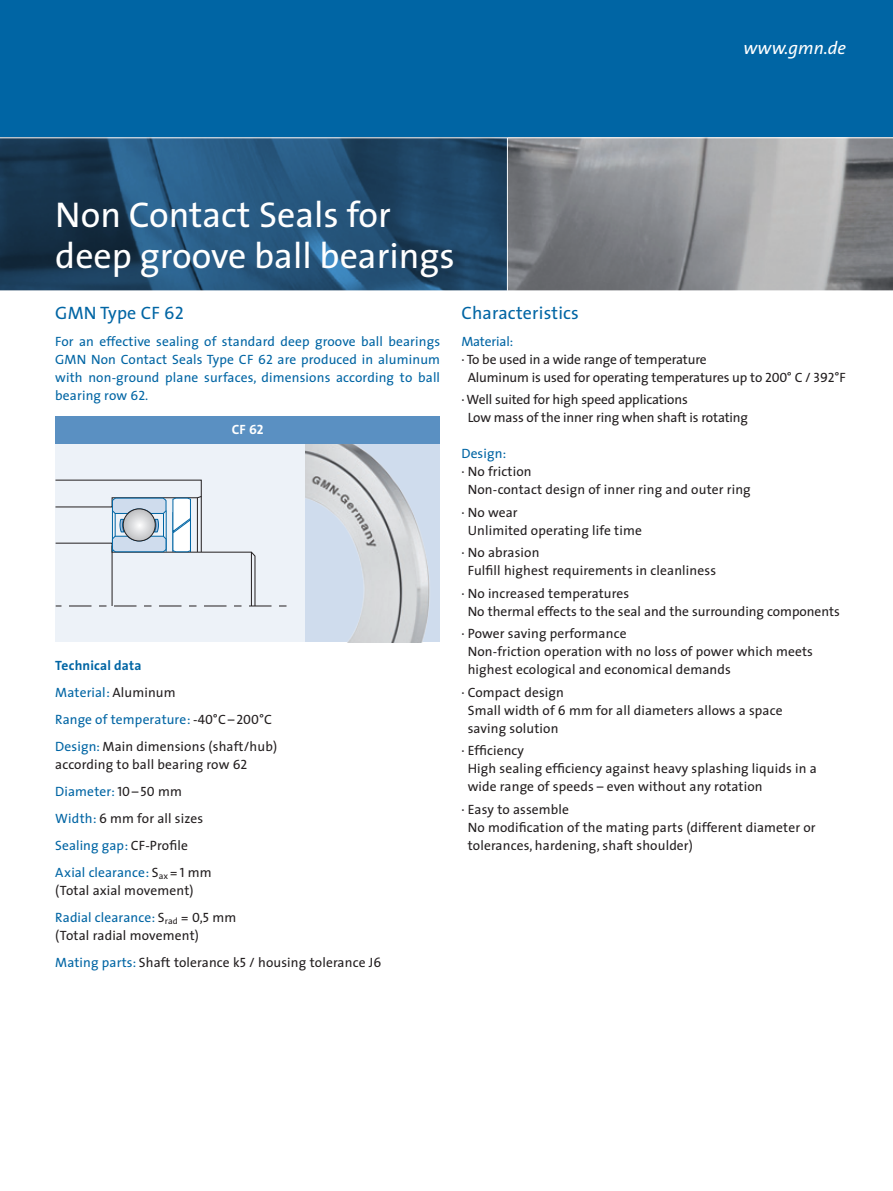
<style>
.page{position:relative;width:893px;height:1191px;background:#fff}
.page>*{position:absolute;margin:0;border:0;box-sizing:border-box;transform-origin:0 0}
.t1{font:36px/40.5px "The Sans";color:#fff}
.t2{font:18px "The Sans";letter-spacing:.01em;color:#0065a4}
.t3{font:italic 18px "The Sans";color:#fff}
.t4{font:13.5px/18px "The Sans";letter-spacing:.01em;color:#231f20}
.t5{font:13.5px/18px "The Sans";letter-spacing:.01em;color:#0065a4;text-align:justify}
.t6{font:13.5px/18px "The Sans";letter-spacing:-.01em;color:#231f20}
.t7{font:13.5px "The Sans";letter-spacing:-.01em;color:#0065a4}
.t8{font:13.5px "The Sans Bold Caps";color:#fff}
.s1{font-family:"The Sans Caps"}
.s2{font-weight:700}
.s3{color:#231f20}
.s4{font-family:"The Sans Caps";color:#231f20}
.s5{color:#0065a4}
</style>
<div class="page">
<div style="left:0;top:0;width:893px;height:282px;background:#0065a4"></div>
<img style="left:508px;top:138px;width:385px;height:152px">
<svg style="left:0;top:138px;width:507px;height:152px;background:#224b6d"></svg>
<hr style="left:0;top:137px;width:893px;height:1px;background:#fff">
<hr style="left:507px;top:138px;width:1px;height:153px;background:#fff">
<img style="left:305px;top:444px;width:135px;height:198px">
<div style="left:55px;top:417px;width:250px;height:225px;background:#edf2f8"></div>
<div style="left:55px;top:417px;width:385px;height:27px;background:#5a90c2"></div>
<svg style="left:55px;top:480px;width:231px;height:127px"></svg>
<h2 class="t3" style="left:743px;top:33px;width:104px">www.gmn.de</h2>
<h1 class="t1" style="left:55px;top:194px;width:401px">Non Contact Seals for deep groove ball bearings</h1>
<h2 class="t2" style="left:55px;top:298px;width:130px">GMN Type <span class="s1">CF 62</span></h2>
<p class="t5" style="left:55px;top:332px;width:386px">For an effective sealing of standard deep groove ball bearings GMN Non Contact Seals Type CF <span class="s1">62</span> are produced in aluminum with non-ground plane surfaces, dimensions according to ball bearing row <span class="s1">62</span>.</p>
<p class="t8" style="left:232px;top:418px;width:34px">CF 62</p>
<p class="t5" style="left:55px;top:651px;width:223px;line-height:27px;text-align:left"><span class="s2">Technical data<br></span>Material: <span class="s3">Aluminum<br></span>Range of temperature: <span class="s4">-40°C – 200°C<br></span>Design: <span class="s3">Main dimensions (shaft/hub)</span></p>
<p class="t4" style="left:55px;top:750px;width:194px;line-height:27px">according to ball bearing row <span class="s1">62<br></span><span class="s5">Diameter:</span> <span class="s1">10 – 50</span> mm<br><span class="s5">Width:</span> 6 mm for all sizes<br><span class="s5">Sealing gap:</span> CF-Profile<br><span class="s5">Axial clearance:</span> S<sub>ax</sub> = <span class="s1">1</span> mm</p>
<p class="t4" style="left:55px;top:876px;width:182px;line-height:27px">(Total axial movement)<br><span class="s5">Radial clearance:</span> S<sub>rad</sub> = <span class="s1">0,5</span> mm</p>
<p class="t4" style="left:55px;top:921px;width:327px;line-height:27px">(Total radial movement)<br><span class="s5">Mating parts:</span> Shaft tolerance k<span class="s1">5</span> / housing tolerance J6</p>
<h2 class="t2" style="left:461px;top:298px;width:119px">Characteristics</h2>
<p class="t7" style="left:461px;top:330px;width:53px">Material:</p>
<p class="t6" style="left:468px;top:350px;width:379px;text-indent:-6px">· To be used in a wide range of temperature<br>Aluminum is used for operating temperatures up to <span class="s1">200°</span> C / <span class="s1">392°F</span></p>
<p class="t6" style="left:468px;top:390px;width:282px;text-indent:-6px">· Well suited for high speed applications<br>Low mass of the inner ring when shaft is rotating</p>
<p class="t5" style="left:461px;top:444px;width:46px">Design:</p>
<p class="t4" style="left:468px;top:462px;width:285px;text-indent:-6px">· No friction<br>Non-contact design of inner ring and outer ring</p>
<p class="t4" style="left:468px;top:503px;width:176px;text-indent:-6px">· No wear<br>Unlimited operating life time</p>
<p class="t4" style="left:468px;top:543px;width:250px;text-indent:-6px">· No abrasion<br>Fulfill highest requirements in cleanliness</p>
<p class="t4" style="left:468px;top:584px;width:374px;text-indent:-6px">· No increased temperatures<br>No thermal effects to the seal and the surrounding components</p>
<p class="t4" style="left:468px;top:624px;width:347px;text-indent:-6px">· Power saving performance<br>Non-friction operation with no loss of power which meets highest ecological and economical demands</p>
<p class="t4" style="left:468px;top:683px;width:316px;text-indent:-6px">· Compact design<br>Small width of 6 mm for all diameters allows a space saving solution</p>
<p class="t4" style="left:468px;top:741px;width:350px;text-indent:-6px">· Efficiency<br>High sealing efficiency against heavy splashing liquids in a wide range of speeds – even without any rotation</p>
<p class="t4" style="left:468px;top:800px;width:349px;text-indent:-6px">· Easy to assemble<br>No modification of the mating parts (different diameter or tolerances, hardening, shaft shoulder)</p>
</div>
